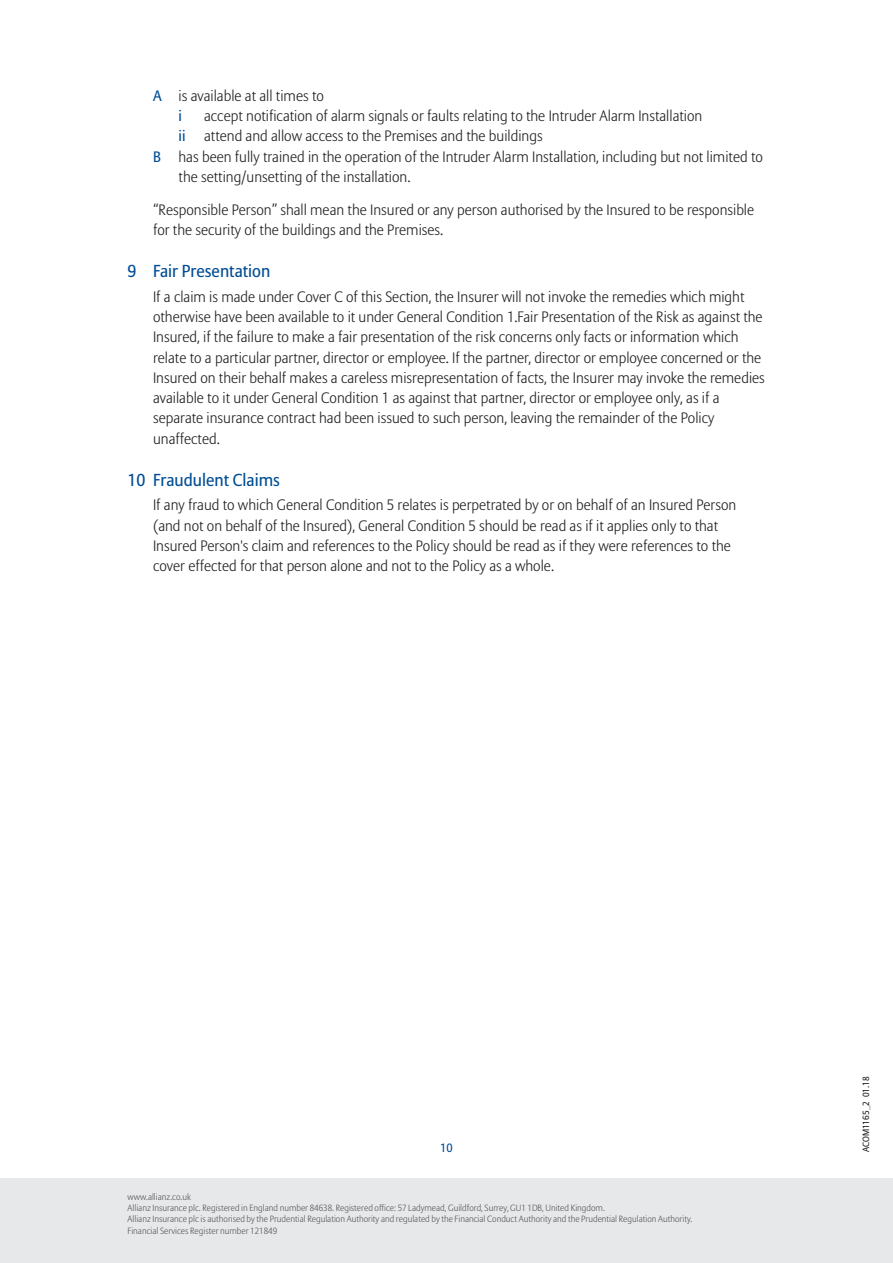
<style>
.page{position:relative;width:893px;height:1263px;background:#fff}
.page>*{position:absolute;margin:0;border:0;box-sizing:border-box;transform-origin:0 0}
.t1{font:17.25px "Allianz Sans";color:#014d95}
.t2{font:300 15px/20.2px "Allianz Sans";color:#231f20}
.t3{font:12px "Allianz Sans";color:#014d95}
.t4{font:300 9px/11.2px "Allianz Sans";color:#57585a}
.t5{font:9px "Allianz Sans";color:#231f20}
.s1{font-weight:400;color:#014d95}
</style>
<div class="page">
<div style="left:0;top:1178px;width:893px;height:85px;background:#e7e8e9"></div>
<p class="t2" style="left:179px;top:87px;width:147px;text-indent:-26px"><span class="s1">A</span> is available at all times to <span class="s1">i</span></p>
<p class="t2" style="left:204px;top:107px;width:500px">accept notification of alarm signals or faults relating to the Intruder Alarm Installation</p>
<p class="t2" style="left:179px;top:127px;width:366px"><span class="s1">ii</span> attend and allow access to the Premises and the buildings</p>
<p class="t2" style="left:153px;top:148px;width:611px"><span class="s1">B</span> has been fully trained in the operation of the Intruder Alarm Installation, including but not limited to</p>
<p class="t2" style="left:179px;top:168px;width:233px">the setting/unsetting of the installation.</p>
<p class="t2" style="left:153px;top:201px;width:603px">“Responsible Person” shall mean the Insured or any person authorised by the Insured to be responsible for the security of the buildings and the Premises.</p>
<p class="t1" style="left:128px;top:264px;width:144px">9 Fair Presentation</p>
<p class="t2" style="left:153px;top:288px;width:613px">If a claim is made under Cover C of this Section, the Insurer will not invoke the remedies which might otherwise have been available to it under General Condition 1.Fair Presentation of the Risk as against the Insured, if the failure to make a fair presentation of the risk concerns only facts or information which relate to a particular partner, director or employee. If the partner, director or employee concerned or the Insured on their behalf makes a careless misrepresentation of facts, the Insurer may invoke the remedies available to it under General Condition 1 as against that partner, director or employee only, as if a separate insurance contract had been issued to such person, leaving the remainder of the Policy unaffected.</p>
<p class="t1" style="left:128px;top:473px;width:154px">10 Fraudulent Claims</p>
<p class="t2" style="left:153px;top:496px;width:585px">If any fraud to which General Condition 5 relates is perpetrated by or on behalf of an Insured Person (and not on behalf of the Insured), General Condition 5 should be read as if it applies only to that Insured Person's claim and references to the Policy should be read as if they were references to the cover effected for that person alone and not to the Policy as a whole.</p>
<p class="t3" style="left:440px;top:1142px;width:14px">10</p>
<p class="t4" style="left:128px;top:1192px;width:566px">www.allianz.co.uk<br>Allianz Insurance plc. Registered in England number 84638. Registered office: 57 Ladymead, Guildford, Surrey, GU1 1DB, United Kingdom.<br>Allianz Insurance plc is authorised by the Prudential Regulation Authority and regulated by the Financial Conduct Authority and the Prudential Regulation Authority.<br>Financial Services Register number 121849</p>
<p class="t5" style="left:862px;top:1152px;width:77px;rotate:-90deg">ACOM1165_2 01.18</p>
</div>
